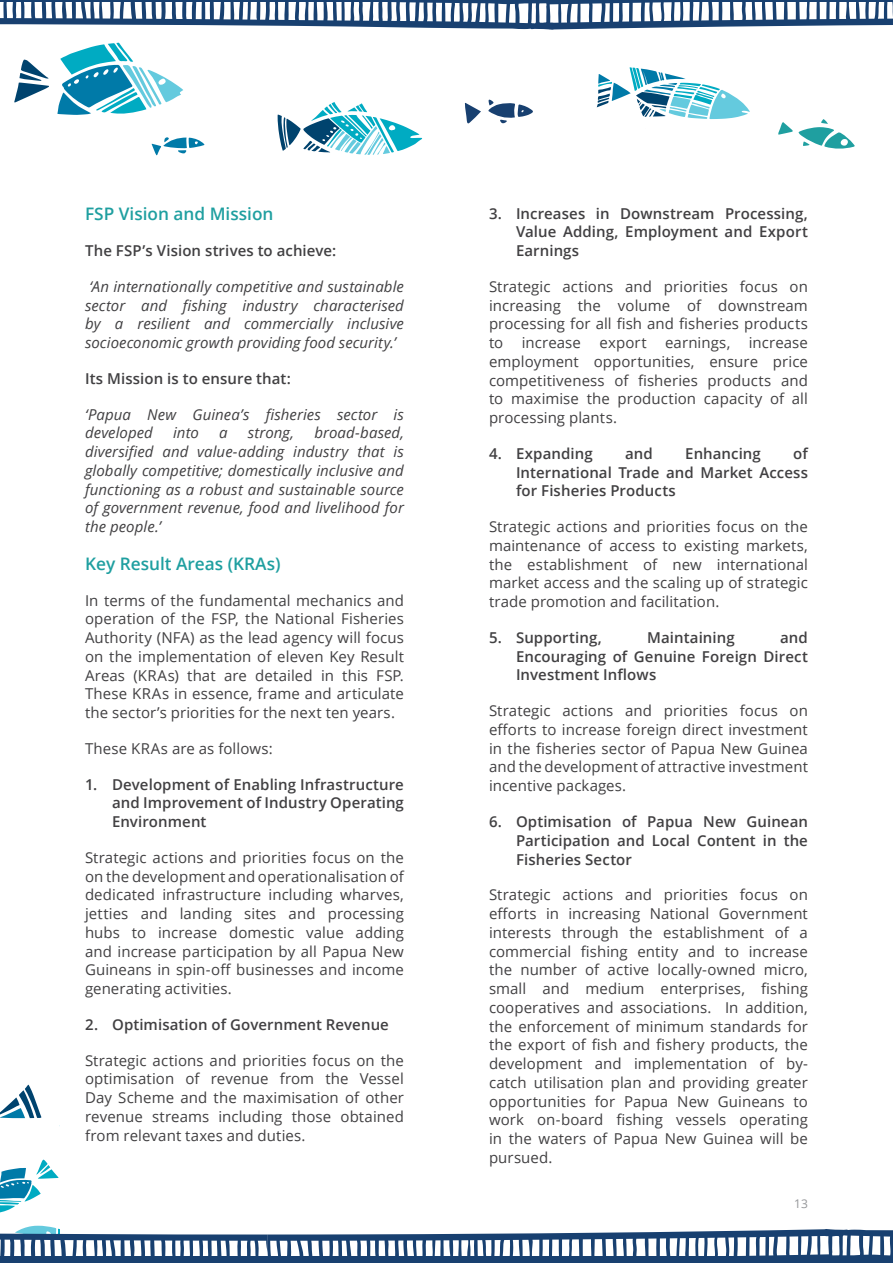
<style>
.page{position:relative;width:893px;height:1263px;background:#fff}
.page>*{position:absolute;margin:0;border:0;box-sizing:border-box;transform-origin:0 0}
.t1{font:600 17.25px "Open Sans";color:#1f9fa0}
.t2{font:15px/18.8px "Open Sans";letter-spacing:.005em;color:#414042;text-align:justify}
.t3{font:600 15px/18.8px "Open Sans";letter-spacing:.005em;color:#414042;text-align:justify}
.t4{font:italic 15px/18.8px "Open Sans";letter-spacing:.005em;color:#414042;text-align:justify}
.t5{font:12px "Open Sans";color:#939598}
</style>
<div class="page">
<svg style="left:0;top:1084px;width:41px;height:34px"></svg>
<svg style="left:0;top:1159px;width:59px;height:54px"></svg>
<svg style="left:0;top:1226px;width:893px;height:37px"></svg>
<svg style="left:0;top:0;width:893px;height:30px"></svg>
<svg style="left:278px;top:102px;width:144px;height:53px"></svg>
<svg style="left:597px;top:67px;width:153px;height:52px"></svg>
<svg style="left:778px;top:119px;width:77px;height:30px"></svg>
<svg style="left:488px;top:100px;width:45px;height:24px"></svg>
<svg style="left:465px;top:103px;width:16px;height:21px"></svg>
<svg style="left:14px;top:60px;width:35px;height:42px"></svg>
<svg style="left:57px;top:43px;width:126px;height:72px"></svg>
<svg style="left:152px;top:137px;width:52px;height:18px"></svg>
<p class="t1" style="left:85px;top:202px;width:190px">FSP Vision and Mission</p>
<p class="t3" style="left:85px;top:241px;width:253px">The FSP’s Vision strives to achieve:</p>
<p class="t4" style="left:85px;top:277px;width:320px">‘An internationally competitive and sustainable sector and fishing industry characterised by a resilient and commercially inclusive socioeconomic growth providing food security.’</p>
<p class="t3" style="left:85px;top:369px;width:207px">Its Mission is to ensure that:</p>
<p class="t4" style="left:85px;top:404px;width:320px">‘Papua New Guinea’s fisheries sector is developed</p>
<p class="t4" style="left:85px;top:423px;width:320px;text-indent:229px">broad-based, diversified and value-adding industry that is globally competitive; domestically inclusive and functioning as a robust and sustainable source of government revenue, food and livelihood for the people.’</p>
<p class="t1" style="left:85px;top:552px;width:197px">Key Result Areas (KRAs)</p>
<p class="t2" style="left:85px;top:590px;width:320px">In terms of the fundamental mechanics and operation of the FSP, the National Fisheries Authority (NFA) as the lead agency will focus on the implementation of eleven Key Result Areas (KRAs) that are detailed in this FSP.<br>These KRAs in essence, frame and articulate the sector’s priorities for the next ten years.</p>
<p class="t2" style="left:85px;top:739px;width:189px">These KRAs are as follows:</p>
<p class="t3" style="left:112px;top:774px;width:293px;text-indent:-27px">1. Development of Enabling Infrastructure and Improvement of Industry Operating Environment</p>
<p class="t2" style="left:85px;top:848px;width:320px">Strategic actions and priorities focus on the on the development and operationalisation of dedicated infrastructure including wharves, jetties and landing sites and processing hubs to increase domestic value adding and increase participation by all Papua New Guineans in spin-off businesses and income generating activities.</p>
<p class="t3" style="left:85px;top:1015px;width:305px">2. Optimisation of Government Revenue</p>
<p class="t2" style="left:85px;top:1050px;width:320px">Strategic actions and priorities focus on the optimisation of revenue from the Vessel Day Scheme and the maximisation of other revenue streams including those obtained from relevant taxes and duties.</p>
<p class="t4" style="left:173px;top:423px;width:27px">into</p>
<p class="t4" style="left:219px;top:423px;width:10px">a</p>
<p class="t4" style="left:248px;top:423px;width:48px">strong,</p>
<p class="t3" style="left:516px;top:203px;width:293px;text-indent:-27px">3. Increases in Downstream Processing, Value Adding, Employment and Export Earnings</p>
<p class="t2" style="left:489px;top:277px;width:320px">Strategic actions and priorities focus on increasing the volume of downstream processing for all fish and fisheries products to increase export earnings, increase employment opportunities, ensure price competitiveness of fisheries products and to maximise the production capacity of all processing plants.</p>
<p class="t3" style="left:489px;top:444px;width:105px">4. Expanding</p>
<p class="t3" style="left:625px;top:444px;width:29px">and</p>
<p class="t3" style="left:685px;top:444px;width:77px">Enhancing</p>
<p class="t3" style="left:516px;top:444px;width:293px;text-indent:277px">of International Trade and Market Access for Fisheries Products</p>
<p class="t2" style="left:489px;top:517px;width:320px">Strategic actions and priorities focus on the maintenance of access to existing markets, the establishment of new international market access and the scaling up of strategic trade promotion and facilitation.</p>
<p class="t3" style="left:489px;top:628px;width:114px">5. Supporting,</p>
<p class="t3" style="left:647px;top:628px;width:89px">Maintaining</p>
<p class="t3" style="left:516px;top:628px;width:293px;text-indent:264px">and Encouraging of Genuine Foreign Direct Investment Inflows</p>
<p class="t2" style="left:489px;top:701px;width:320px">Strategic actions and priorities focus on efforts to increase foreign direct investment in the fisheries sector of Papua New Guinea and the development of attractive investment incentive packages.</p>
<p class="t3" style="left:516px;top:812px;width:293px;text-indent:-27px">6. Optimisation of Papua New Guinean Participation and Local Content in the Fisheries Sector</p>
<p class="t2" style="left:489px;top:885px;width:320px">Strategic actions and priorities focus on efforts in increasing National Government interests through the establishment of a commercial fishing entity and to increase the number of active locally-owned micro, small and medium enterprises, fishing cooperatives and associations. In addition, the enforcement of minimum standards for the export of fish and fishery products, the development and implementation of by&shy;catch utilisation plan and providing greater opportunities for Papua New Guineans to work on-board fishing vessels operating in the waters of Papua New Guinea will be pursued.</p>
<p class="t5" style="left:794px;top:1196px;width:15px">13</p>
</div>
